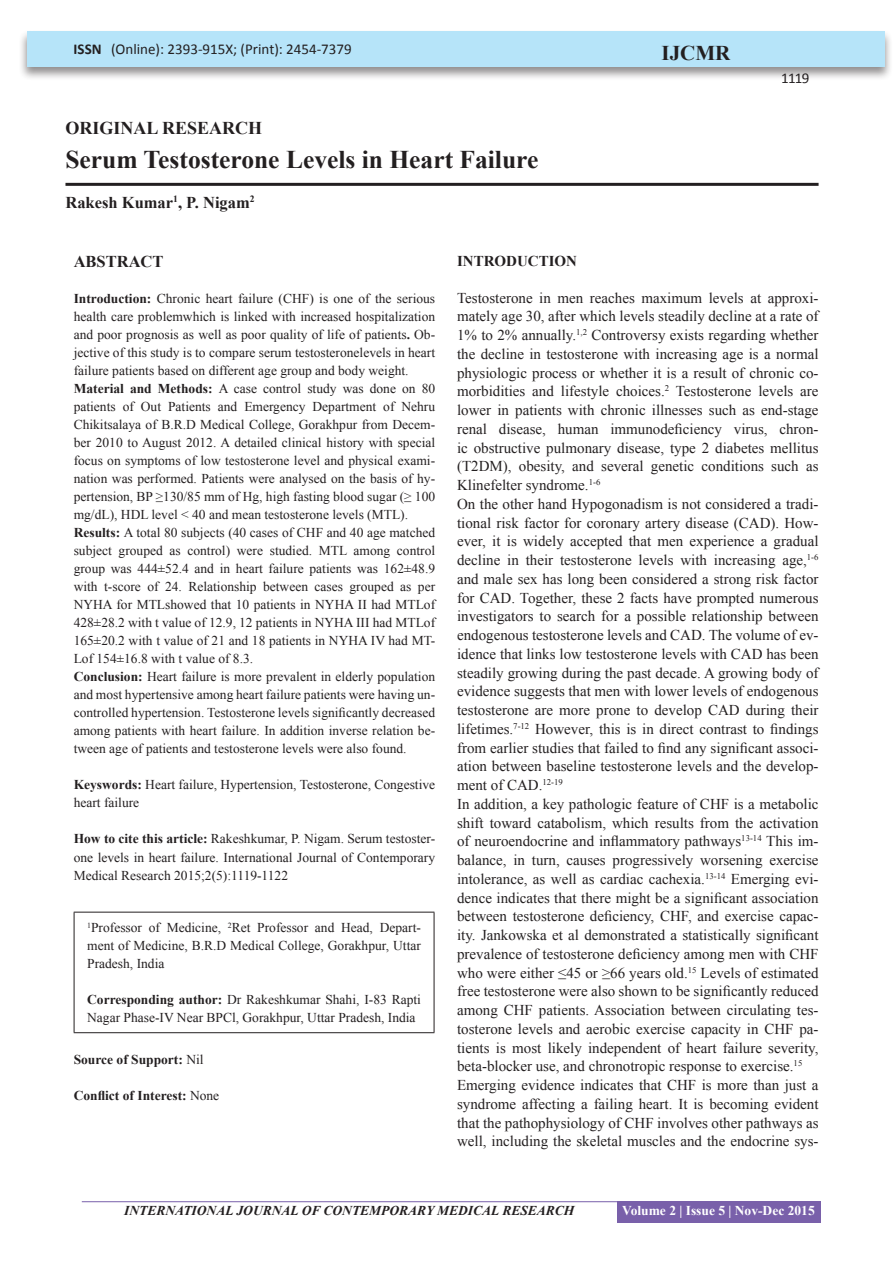
<style>
.page{position:relative;width:893px;height:1263px;background:#fff}
.page>*{position:absolute;margin:0;border:0;box-sizing:border-box;transform-origin:0 0}
.A_Title_New{font:700 25.5px "Times New Roman";color:#231f20}
.t1{font:700 21px "Times New Roman";color:#231f20}
.AT_new{font:700 18px "Times New Roman";color:#231f20}
.AU-New{font:700 16.5px "Times New Roman";color:#231f20}
.ABS_new{font:700 16.5px "Times New Roman";color:#231f20}
.TX_New{font:15px/18.8px "Times New Roman";color:#231f20;text-align:justify}
.t2{font:15px "Calibri";color:#231f20}
.t3{font:700 15px "Times New Roman";color:#231f20}
.ABS_TEXT_New{font:13.5px/18px "Times New Roman";color:#231f20;text-align:justify}
.HTC_new{font:13.5px/18.5px "Times New Roman";color:#231f20;text-align:justify}
.Affi_New{font:13.5px/18px "Times New Roman";color:#231f20;text-align:justify}
.Corresponding{font:13.5px/18px "Times New Roman";color:#231f20}
.Keyword_New{font:13.5px/18px "Times New Roman";color:#231f20}
.t4{font:italic 700 13.5px "Times New Roman";color:#231f20}
.t5{font:700 13.5px "Times New Roman";color:#fff}
.COI_New{font:700 13.5px "Times New Roman";color:#231f20}
.SOS_New{font:700 13.5px "Times New Roman";color:#231f20}
.s1{font-weight:700}
.s2{font-weight:400}
</style>
<div class="page">
<div style="left:19px;top:29px;width:874px;height:52px;background:#231f20;opacity:.5"></div>
<div style="left:27px;top:31px;width:858px;height:35px;background:#b6e4f9"></div>
<hr style="left:82px;top:1201px;width:586px;height:1px;background:#7960aa">
<div style="left:617px;top:1201px;width:204px;height:22px;background:#7960aa"></div>
<hr style="left:65px;top:183px;width:754px;height:3px;background:#231f20">
<hr style="left:74px;top:912px;width:360px;height:1px;background:#231f20">
<hr style="left:74px;top:912px;width:1px;height:120px;background:#231f20">
<hr style="left:434px;top:912px;width:1px;height:120px;background:#231f20">
<hr style="left:74px;top:1032px;width:360px;height:1px;background:#231f20">
<p class="t2" style="left:74px;top:40px;width:280px"><span class="s1">ISSN</span> (Online): 2393-915X; (Print): 2454-7379</p>
<p class="AT_new" style="left:65px;top:115px;width:198px">ORIGINAL RESEARCH</p>
<p class="A_Title_New" style="left:65px;top:142px;width:474px">Serum Testosterone Levels in Heart Failure</p>
<p class="AU-New" style="left:65px;top:191px;width:191px">Rakesh Kumar<sup>1</sup>, P. Nigam<sup>2</sup></p>
<h2 class="t1" style="left:662px;top:39px;width:70px">IJCMR</h2>
<p class="t2" style="left:781px;top:69px;width:30px">1119</p>
<p class="ABS_new" style="left:74px;top:250px;width:91px">ABSTRACT</p>
<p class="ABS_TEXT_New" style="left:74px;top:289px;width:363px"><span class="s1">Introduction:</span> Chronic heart failure (CHF) is one of the serious health care problemwhich is linked with increased hospitalization and poor prognosis as well as poor quality of life of patients<span class="s1">.</span> Ob&shy;jective of this study is to compare serum testosteronelevels in heart failure patients based on different age group and body weight.</p>
<p class="ABS_TEXT_New" style="left:74px;top:379px;width:363px"><span class="s1">Material and Methods:</span> A case control study was done on 80 patients of Out Patients and Emergency Department of Nehru Chikitsalaya of B.R.D Medical College, Gorakhpur from Decem&shy;ber 2010 to August 2012. A detailed clinical history with special focus on symptoms of low testosterone level and physical exami&shy;nation was performed. Patients were analysed on the basis of hy&shy;pertension, BP ≥130/85 mm of Hg, high fasting blood sugar (≥ 100 mg/dL), HDL level &lt; 40 and mean testosterone levels (MTL).</p>
<p class="ABS_TEXT_New" style="left:74px;top:523px;width:363px"><span class="s1">Results:</span> A total 80 subjects (40 cases of CHF and 40 age matched subject grouped as control) were studied. MTL among control group was 444±52.4 and in heart failure patients was 162±48.9 with t-score of 24. Relationship between cases grouped as per NYHA for MTLshowed that 10 patients in NYHA II had MTLof 428±28.2 with t value of 12.9, 12 patients in NYHA III had MTLof 165±20.2 with t value of 21 and 18 patients in NYHA IV had MT-Lof 154±16.8 with t value of 8.3.</p>
<p class="ABS_TEXT_New" style="left:74px;top:667px;width:363px"><span class="s1">Conclusion:</span> Heart failure is more prevalent in elderly population and most hypertensive among heart failure patients were having un&shy;controlled hypertension. Testosterone levels significantly decreased among patients with heart failure. In addition inverse relation be&shy;tween age of patients and testosterone levels were also found.</p>
<p class="Keyword_New" style="left:74px;top:775px;width:363px"><span class="s1">Keyswords:</span> Heart failure, Hypertension, Testosterone, Congestive heart failure</p>
<p class="HTC_new" style="left:74px;top:829px;width:363px"><span class="s1">How to cite this article:</span> Rakeshkumar, P. Nigam. Serum testoster&shy;one levels in heart failure. International Journal of Contemporary Medical Research 2015;2(5):1119-1122</p>
<p class="Affi_New" style="left:87px;top:918px;width:335px"><sup>1</sup>Professor of Medicine, <sup>2</sup>Ret Professor and Head, Depart&shy;ment of Medicine, B.R.D Medical College, Gorakhpur, Uttar Pradesh, India</p>
<p class="Corresponding" style="left:87px;top:990px;width:335px"><span class="s1">Corresponding author:</span> Dr Rakeshkumar Shahi, I-83 Rapti<br>Nagar Phase-IV Near BPCl, Gorakhpur, Uttar Pradesh, India</p>
<p class="SOS_New" style="left:74px;top:1050px;width:131px">Source of Support: <span class="s2">Nil</span></p>
<p class="COI_New" style="left:74px;top:1086px;width:147px">Conflict of Interest: <span class="s2">None</span></p>
<h1 class="t3" style="left:457px;top:250px;width:121px">INTRODUCTION</h1>
<p class="TX_New" style="left:457px;top:288px;width:363px">Testosterone in men reaches maximum levels at approxi&shy;mately age 30, after which levels steadily decline at a rate of 1% to 2% annually.<sup>1,2</sup> Controversy exists regarding whether the decline in testosterone with increasing age is a normal physiologic process or whether it is a result of chronic co&shy;morbidities and lifestyle choices.<sup>2</sup> Testosterone levels are lower in patients with chronic illnesses such as end-stage renal disease, human immunodeficiency virus, chron&shy;ic obstructive pulmonary disease, type 2 diabetes mellitus (T2DM), obesity, and several genetic conditions such as Klinefelter syndrome.<sup>1-6</sup></p>
<p class="TX_New" style="left:457px;top:494px;width:363px">On the other hand Hypogonadism is not considered a tradi&shy;tional risk factor for coronary artery disease (CAD). How&shy;ever, it is widely accepted that men experience a gradual decline in their testosterone levels with increasing age,<sup>1-6 </sup>and male sex has long been considered a strong risk factor for CAD. Together, these 2 facts have prompted numerous investigators to search for a possible relationship between endogenous testosterone levels and CAD. The volume of ev&shy;idence that links low testosterone levels with CAD has been steadily growing during the past decade. A growing body of evidence suggests that men with lower levels of endogenous testosterone are more prone to develop CAD during their lifetimes.<sup>7-12</sup> However, this is in direct contrast to findings from earlier studies that failed to find any significant associ&shy;ation between baseline testosterone levels and the develop&shy;ment of CAD.<sup>12-19</sup></p>
<p class="TX_New" style="left:457px;top:794px;width:363px">In addition, a key pathologic feature of CHF is a metabolic shift toward catabolism, which results from the activation of neuroendocrine and inflammatory pathways<sup>13-14</sup> This im&shy;balance, in turn, causes progressively worsening exercise intolerance, as well as cardiac cachexia.<sup>13-14</sup> Emerging evi&shy;dence indicates that there might be a significant association between testosterone deficiency, CHF, and exercise capac&shy;ity. Jankowska et al demonstrated a statistically significant prevalence of testosterone deficiency among men with CHF who were either ≤45 or ≥66 years old.<sup>15</sup> Levels of estimated free testosterone were also shown to be significantly reduced among CHF patients. Association between circulating tes&shy;tosterone levels and aerobic exercise capacity in CHF pa&shy;tients is most likely independent of heart failure severity, beta-blocker use, and chronotropic response to exercise.<sup>15</sup></p>
<p class="TX_New" style="left:457px;top:1075px;width:363px">Emerging evidence indicates that CHF is more than just a syndrome affecting a failing heart. It is becoming evident that the pathophysiology of CHF involves other pathways as well, including the skeletal muscles and the endocrine sys-</p>
<p class="t4" style="left:124px;top:1201px;width:452px">INTERNATIONAL JOURNAL OF CONTEMPORARY MEDICAL RESEARCH</p>
<p class="t5" style="left:622px;top:1201px;width:194px">Volume 2 | Issue 5 | Nov-Dec 2015</p>
</div>
